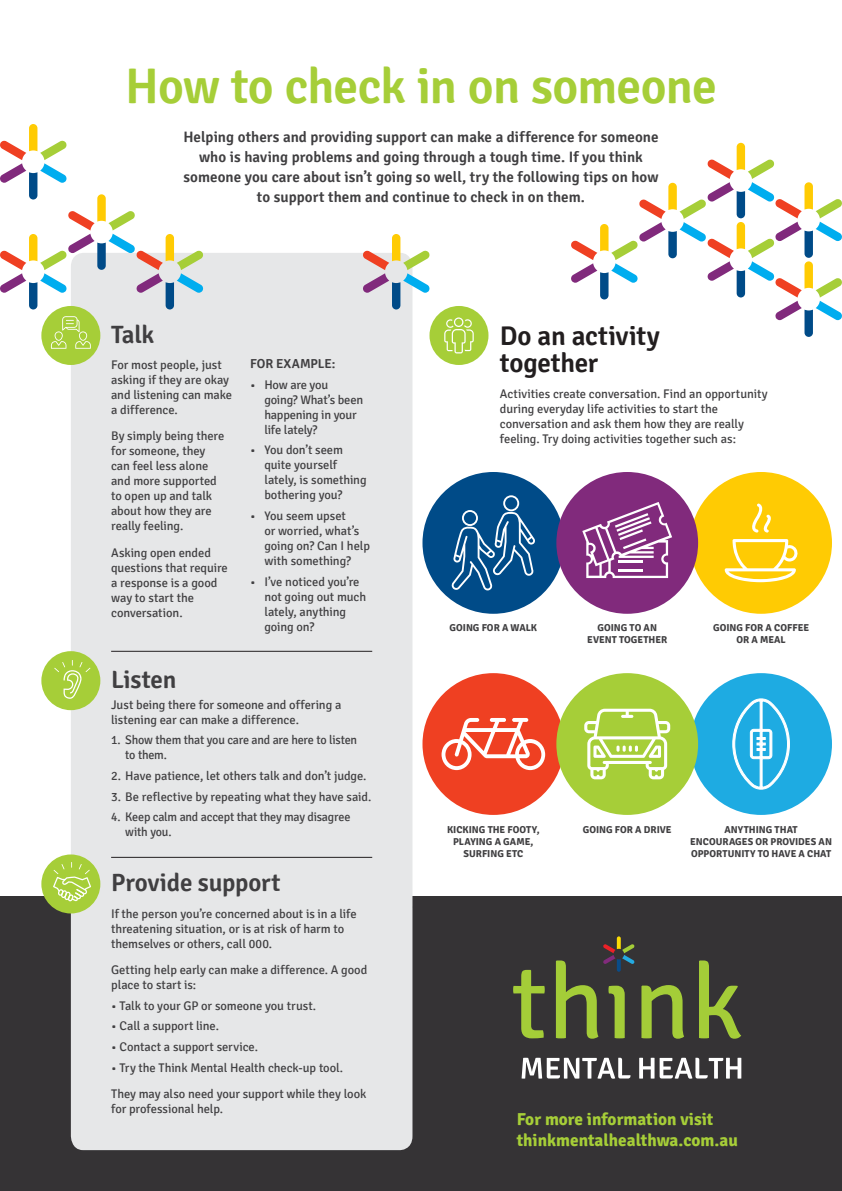
<style>
.page{position:relative;width:842px;height:1191px;background:#fff}
.page>*{position:absolute;margin:0;border:0;box-sizing:border-box;transform-origin:0 0}
.t1{font:600 49.7px "Signika";letter-spacing:-.015em;color:#a6ce38}
.t2{font:600 27px/27.1px "Signika";letter-spacing:-.005em;color:#221e1f}
.t3{font:600 25px "Signika";letter-spacing:-.01em;color:#403f41}
.t4{font:700 17.3px/20.7px "Signika";color:#a6ce38}
.t5{font:600 15px/20px "Signika";letter-spacing:.005em;color:#403f41;text-align:center}
.t6{font:600 13px "Signika";letter-spacing:-.01em;color:#403f41}
.t7{font:12.5px/15px "Signika";letter-spacing:-.005em;color:#403f41}
.t8{font:700 10px/12px "Signika";letter-spacing:.005em;color:#403f41;text-align:center}
</style>
<div class="page">
<div style="left:690px;top:472px;width:142px;height:142px;background:#ffcb03;border-radius:50%"></div>
<div style="left:422px;top:472px;width:142px;height:142px;background:#004b88;border-radius:50%"></div>
<div style="left:556px;top:472px;width:142px;height:142px;background:#812a7c;border-radius:50%"></div>
<svg style="left:582px;top:502px;width:90px;height:76px"></svg>
<div style="left:690px;top:673px;width:142px;height:142px;background:#1eabe2;border-radius:50%"></div>
<svg style="left:732px;top:698px;width:58px;height:92px"></svg>
<div style="left:422px;top:673px;width:142px;height:142px;background:#ef4022;border-radius:50%"></div>
<svg style="left:442px;top:718px;width:103px;height:52px"></svg>
<div style="left:556px;top:673px;width:142px;height:142px;background:#a6ce38;border-radius:50%"></div>
<svg style="left:584px;top:708px;width:86px;height:71px"></svg>
<div style="left:0;top:896px;width:842px;height:295px;background:#353335"></div>
<div style="left:71px;top:253px;width:341px;height:897px;background:#e6e7e8"></div>
<div style="left:41px;top:854px;width:59px;height:59px;background:#a6ce38;border-radius:50%"></div>
<svg style="left:53px;top:862px;width:38px;height:39px"></svg>
<div style="left:41px;top:306px;width:59px;height:59px;background:#a6ce38;border-radius:50%"></div>
<svg style="left:51px;top:316px;width:40px;height:33px"></svg>
<div style="left:429px;top:306px;width:59px;height:59px;background:#a6ce38;border-radius:50%"></div>
<svg style="left:444px;top:317px;width:30px;height:36px"></svg>
<div style="left:41px;top:651px;width:59px;height:59px;background:#a6ce38;border-radius:50%"></div>
<svg style="left:54px;top:660px;width:36px;height:39px"></svg>
<hr style="left:111px;top:651px;width:261px;height:1px;background:#221e1f">
<hr style="left:111px;top:857px;width:261px;height:1px;background:#221e1f">
<svg style="left:513px;top:970px;width:32px;height:68px"></svg>
<svg style="left:556px;top:936px;width:79px;height:102px"></svg>
<svg style="left:641px;top:985px;width:43px;height:53px"></svg>
<svg style="left:699px;top:960px;width:42px;height:78px"></svg>
<svg style="left:522px;top:1057px;width:108px;height:21px"></svg>
<svg style="left:639px;top:1057px;width:15px;height:21px"></svg>
<svg style="left:660px;top:1057px;width:81px;height:21px"></svg>
<svg style="left:752px;top:503px;width:19px;height:29px"></svg>
<svg style="left:725px;top:539px;width:73px;height:43px"></svg>
<svg style="left:452px;top:495px;width:83px;height:95px"></svg>
<svg style="left:362px;top:234px;width:68px;height:75px"></svg>
<svg style="left:0;top:124px;width:204px;height:185px"></svg>
<svg style="left:571px;top:143px;width:271px;height:194px"></svg>
<h1 class="t1" style="left:125px;top:57px;width:593px">How to฀ check in on someone</h1>
<p class="t5" style="left:183px;top:127px;width:477px">Helping others and providing support can make a difference for someone who is having problems and going through a tough time. If you think someone you care about isn’t going so well, try the following tips on how to support them and continue to check in on them.</p>
<h3 class="t3" style="left:111px;top:320px;width:45px">Talk</h3>
<p class="t7" style="left:111px;top:358px;width:123px">For most people, just asking if they are okay and listening can make a difference.</p>
<p class="t7" style="left:111px;top:429px;width:115px">By simply being there for someone, they can feel less alone and more supported to open up and talk about how they are really feeling.</p>
<p class="t7" style="left:111px;top:546px;width:118px">Asking open ended questions that require a response is a good way to start the conversation.</p>
<p class="t6" style="left:250px;top:356px;width:87px">FOR EXAMPLE:</p>
<p class="t7" style="left:264px;top:378px;width:100px;text-indent:-14px">• How are you going? What’s been happening in your life lately?</p>
<p class="t7" style="left:264px;top:443px;width:104px;text-indent:-14px">• You don’t seem quite yourself lately, is something bothering you?</p>
<p class="t7" style="left:264px;top:509px;width:107px;text-indent:-14px">• You seem upset<br>or worried, what’s going on? Can I help with something?</p>
<p class="t7" style="left:264px;top:575px;width:103px;text-indent:-14px">• I’ve noticed you’re not going out much lately, anything going on?</p>
<h3 class="t3" style="left:111px;top:665px;width:67px">Listen</h3>
<p class="t7" style="left:111px;top:697px;width:232px">Just being there for someone and offering a listening ear can make a difference.</p>
<p class="t7" style="left:125px;top:733px;width:233px;text-indent:-14px">1. Show them that you care and are here to listen to them.</p>
<p class="t7" style="left:111px;top:769px;width:257px">2. Have patience, let others talk and don’t judge.</p>
<p class="t7" style="left:111px;top:789px;width:262px">3. Be reflective by repeating what they have said.</p>
<p class="t7" style="left:125px;top:810px;width:227px;text-indent:-14px">4. Keep calm and accept that they may disagree with you.</p>
<h3 class="t3" style="left:111px;top:868px;width:171px">Provide support</h3>
<p class="t7" style="left:111px;top:906px;width:247px">If the person you’re concerned about is in a life threatening situation, or is at risk of harm to themselves or others, call 000.</p>
<p class="t7" style="left:111px;top:963px;width:258px">Getting help early can make a difference. A good place to start is:</p>
<p class="t7" style="left:111px;top:998px;width:207px">• Talk to your GP or someone you trust.</p>
<p class="t7" style="left:111px;top:1019px;width:109px">• Call a support line.</p>
<p class="t7" style="left:111px;top:1040px;width:148px">• Contact a support service.</p>
<p class="t7" style="left:111px;top:1055px;width:257px;line-height:26.3px">• Try the Think Mental Health check-up tool.<br>They may also need your support while they look</p>
<p class="t7" style="left:111px;top:1102px;width:114px">for professional help.</p>
<h2 class="t2" style="left:500px;top:322px;width:162px">Do an activity together</h2>
<p class="t7" style="left:500px;top:387px;width:269px">Activities create conversation. Find an opportunity during everyday life activities to start the conversation and ask them how they are really feeling. Try doing activities together such as:</p>
<p class="t8" style="left:450px;top:622px;width:89px">GOING FOR A WALK</p>
<p class="t8" style="left:587px;top:622px;width:82px">GOING TO AN<br>EVENT TOGETHER</p>
<p class="t8" style="left:713px;top:622px;width:97px">GOING FOR A COFFEE<br>OR A MEAL</p>
<p class="t8" style="left:447px;top:823px;width:94px">KICKING THE FOOTY,<br>PLAYING A GAME,<br>SURFING ETC</p>
<p class="t8" style="left:583px;top:823px;width:90px">GOING FOR A DRIVE</p>
<p class="t8" style="left:690px;top:823px;width:143px">ANYTHING THAT<br>ENCOURAGES OR PROVIDES AN<br>OPPORTUNITY TO HAVE A CHAT</p>
<h3 class="t4" style="left:517px;top:1110px;width:223px">For more information visit thinkmentalhealthwa.com.au</h3>
</div>
